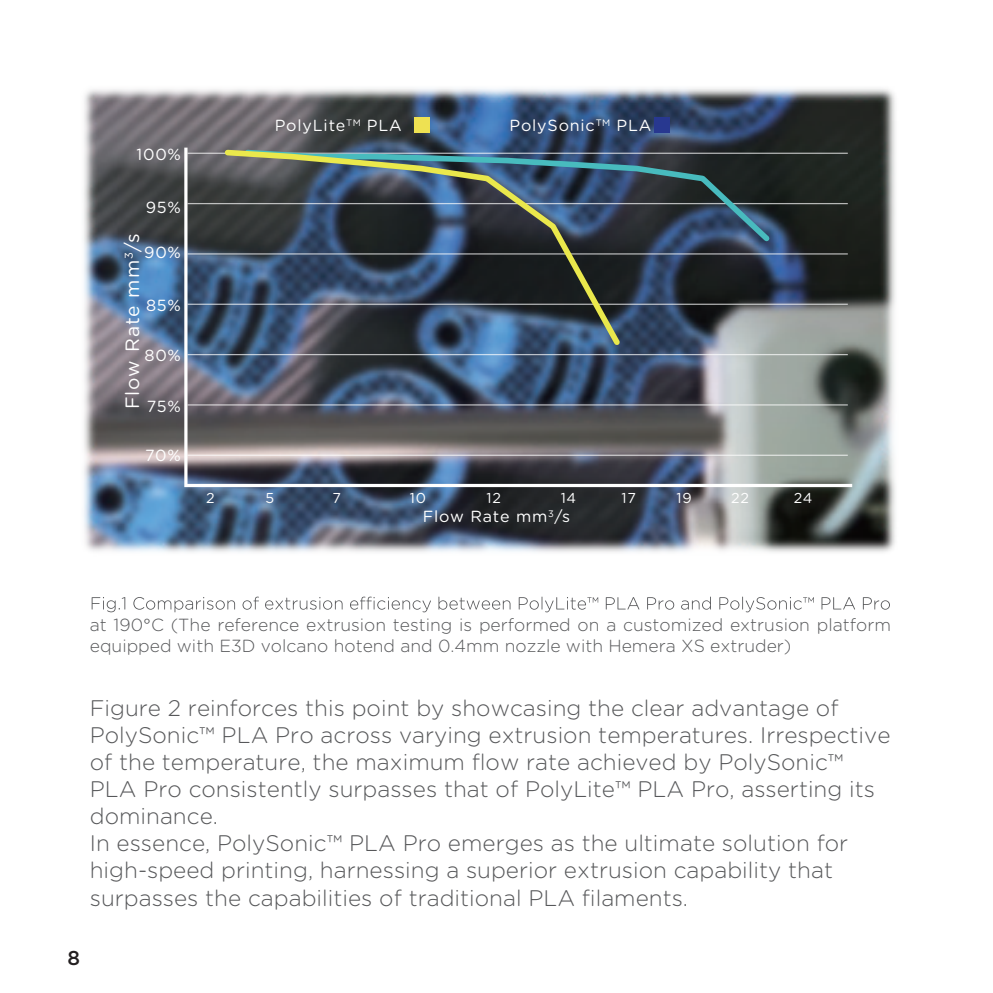
<style>
.page{position:relative;width:993px;height:993px;background:#fff}
.page>*{position:absolute;margin:0;border:0;box-sizing:border-box;transform-origin:0 0}
.t1{font:300 22.5px/27px "Gotham Rounded";color:#57585a}
.t2{font:500 20px "Gotham Rounded";color:#231f20}
.t3{font:19.25px "Gotham Rounded";letter-spacing:.05em;color:#fff}
.t4{font:300 17.5px/21px "Gotham Rounded";color:#57585a}
.t5{font:16px "Gotham Rounded";letter-spacing:.05em;color:#fff}
.t6{font:14.25px "Gotham Rounded";letter-spacing:.05em;color:#fff}
</style>
<div class="page">
<img style="left:84px;top:88px;width:812px;height:525px">
<div style="left:414px;top:117px;width:16px;height:16px;background:#eee152"></div>
<div style="left:654px;top:117px;width:15px;height:16px;background:#283890"></div>
<img style="left:184px;top:147px;width:667px;height:340px">
<hr style="left:187px;top:454px;width:660px;height:1px;background:#fff">
<hr style="left:187px;top:404px;width:660px;height:1px;background:#fff">
<hr style="left:187px;top:354px;width:660px;height:1px;background:#fff">
<hr style="left:187px;top:303px;width:660px;height:2px;background:#fff">
<hr style="left:187px;top:253px;width:660px;height:1px;background:#fff">
<hr style="left:187px;top:203px;width:660px;height:1px;background:#fff">
<hr style="left:187px;top:153px;width:660px;height:1px;background:#fff">
<svg style="left:624px;top:146px;width:150px;height:100px;background:#30404c"></svg>
<svg style="left:221px;top:146px;width:403px;height:204px;background:#3d4e5b"></svg>
<p class="t5" style="left:136px;top:144px;width:46px">100%</p>
<p class="t5" style="left:146px;top:197px;width:37px">95%</p>
<p class="t5" style="left:144px;top:242px;width:38px">90%</p>
<p class="t3" style="left:121px;top:409px;width:178px;rotate:-90deg">Flow Rate mm<sup>3</sup>/s</p>
<p class="t5" style="left:146px;top:296px;width:37px">85%</p>
<p class="t5" style="left:144px;top:346px;width:38px">80%</p>
<p class="t5" style="left:147px;top:396px;width:36px">75%</p>
<p class="t5" style="left:145px;top:446px;width:37px">70%</p>
<p class="t5" style="left:275px;top:115px;width:128px">PolyLite<sup>TM</sup> PLA</p>
<p class="t5" style="left:509px;top:115px;width:143px">PolySonic<sup>TM</sup> PLA</p>
<p class="t6" style="left:206px;top:489px;width:10px">2</p>
<p class="t6" style="left:265px;top:489px;width:10px">5</p>
<p class="t6" style="left:332px;top:489px;width:10px">7</p>
<p class="t6" style="left:409px;top:489px;width:18px">10</p>
<p class="t6" style="left:486px;top:489px;width:16px">12</p>
<p class="t6" style="left:560px;top:489px;width:17px">14</p>
<p class="t6" style="left:621px;top:489px;width:16px">17</p>
<p class="t6" style="left:676px;top:489px;width:17px">19</p>
<p class="t6" style="left:731px;top:489px;width:19px">22</p>
<p class="t6" style="left:793px;top:489px;width:20px">24</p>
<p class="t5" style="left:422px;top:506px;width:149px">Flow Rate mm<sup>3</sup>/s</p>
<p class="t4" style="left:90px;top:612px;width:802px">at 190°C (The reference extrusion testing is performed on a customized extrusion platform equipped with E3D volcano hotend and 0.4mm nozzle with Hemera XS extruder)</p>
<p class="t1" style="left:90px;top:693px;width:802px">Figure 2 reinforces this point by showcasing the clear advantage of PolySonic™ PLA Pro across varying extrusion temperatures. Irrespective of the temperature, the maximum flow rate achieved by PolySonic™ PLA Pro consistently surpasses that of PolyLite™ PLA Pro, asserting its dominance.<br>In essence, PolySonic™ PLA Pro emerges as the ultimate solution for high-speed printing, harnessing a superior extrusion capability that surpasses the capabilities of traditional PLA filaments.</p>
<p class="t2" style="left:68px;top:943px;width:14px">8</p>
</div>
